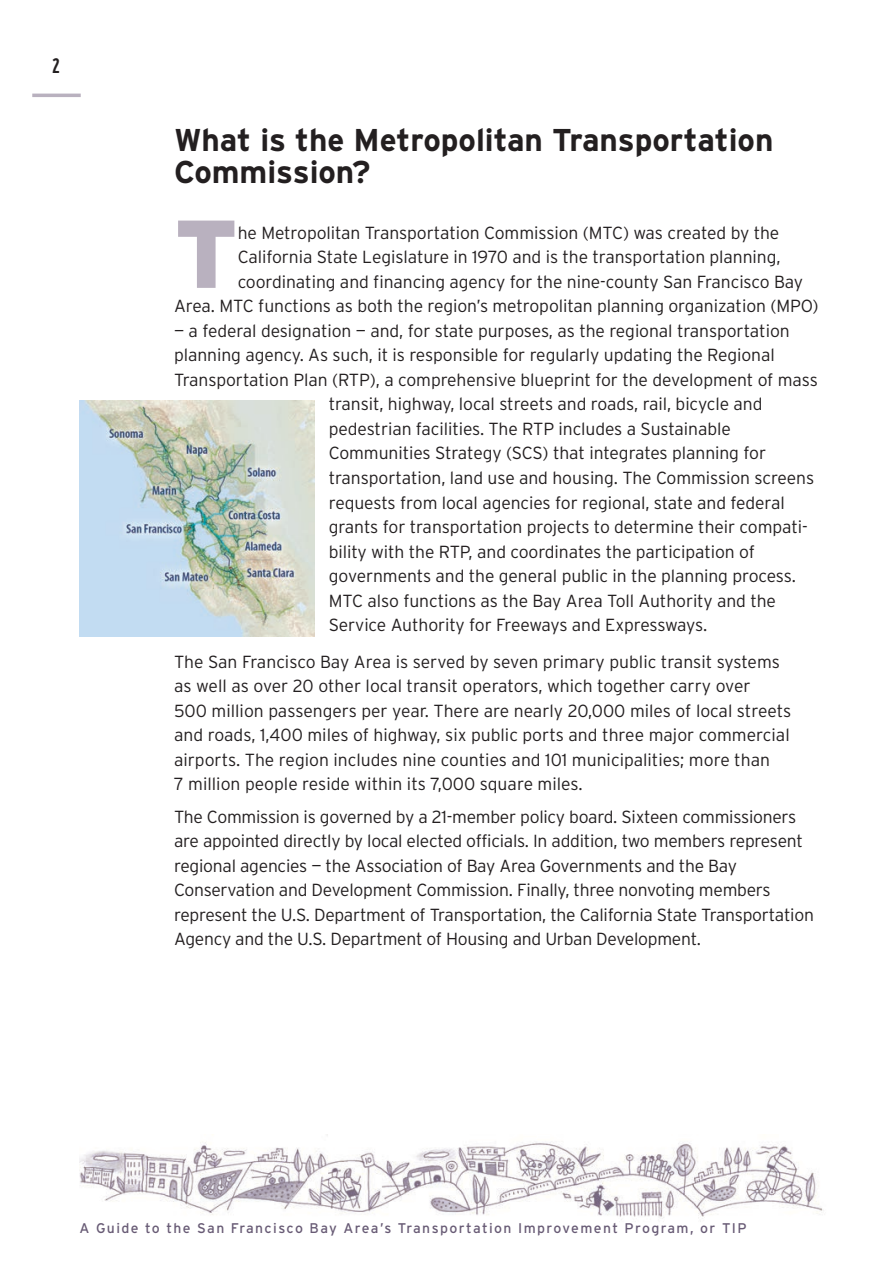
<style>
.page{position:relative;width:881px;height:1261px;background:#fff}
.page>*{position:absolute;margin:0;border:0;box-sizing:border-box;transform-origin:0 0}
.t1{font:900 96.08px "Interstate";color:#b9b1bf}
.t2{font:700 31.5px/31.5px "Interstate";color:#231f20}
.t3{font:31.5px "Triplex Cond";color:#231f20}
.t4{font:300 17.5px/24.5px "Interstate";letter-spacing:-.005em;color:#231f20}
.t5{font:14px "Interstate";letter-spacing:.1em;color:#685b75}
</style>
<div class="page">
<hr style="left:32px;top:94px;width:49px;height:3px;background:#b9b1bf">
<img style="left:80px;top:1134px;width:744px;height:88px">
<img style="left:80px;top:400px;width:235px;height:237px">
<h2 class="t3" style="left:52px;top:44px;width:9px">2</h2>
<h2 class="t2" style="left:174px;top:127px;width:601px">What is the Metropolitan Transportation<br>Commission?</h2>
<h1 class="t1" style="left:174px;top:198px;width:66px">T</h1>
<p class="t4" style="left:238px;top:222px;width:543px">he Metropolitan Transportation Commission (MTC) was created by the</p>
<p class="t4" style="left:238px;top:246px;width:544px">California State Legislature in 1970 and is the transportation planning,</p>
<p class="t4" style="left:238px;top:271px;width:567px">coordinating and financing agency for the nine-county San Francisco Bay</p>
<p class="t4" style="left:174px;top:295px;width:646px">Area. MTC functions as both the region’s metropolitan planning organization (MPO)</p>
<p class="t4" style="left:174px;top:320px;width:617px">— a federal designation — and, for state purposes, as the regional transportation</p>
<p class="t4" style="left:174px;top:344px;width:602px">planning agency. As such, it is responsible for regularly updating the Regional</p>
<p class="t4" style="left:174px;top:369px;width:645px">Transportation Plan (RTP), a comprehensive blueprint for the development of mass</p>
<p class="t4" style="left:329px;top:393px;width:435px">transit, highway, local streets and roads, rail, bicycle and</p>
<p class="t4" style="left:329px;top:418px;width:403px">pedestrian facilities. The RTP includes a Sustainable</p>
<p class="t4" style="left:329px;top:442px;width:439px">Communities Strategy (SCS) that integrates planning for</p>
<p class="t4" style="left:329px;top:467px;width:487px">transportation, land use and housing. The Commission screens</p>
<p class="t4" style="left:329px;top:491px;width:457px">requests from local agencies for regional, state and federal</p>
<p class="t4" style="left:329px;top:516px;width:480px">grants for transportation projects to determine their com pati -</p>
<p class="t4" style="left:329px;top:540px;width:428px">bility with the RTP, and coordinates the participation of</p>
<p class="t4" style="left:329px;top:565px;width:469px">governments and the general public in the planning process.</p>
<p class="t4" style="left:329px;top:589px;width:449px">MTC also functions as the Bay Area Toll Authority and the</p>
<p class="t4" style="left:329px;top:614px;width:380px">Service Authority for Freeways and Expressways.</p>
<p class="t4" style="left:174px;top:651px;width:619px">The San Francisco Bay Area is served by seven primary public transit systems as well as over 20 other local transit operators, which together carry over<br>500 million passengers per year. There are nearly 20,000 miles of local streets and roads, 1,400 miles of highway, six public ports and three major commercial airports. The region includes nine counties and 101 municipalities; more than<br>7 million people reside within its 7,000 square miles.</p>
<p class="t4" style="left:174px;top:805px;width:641px">The Commission is governed by a 21-member policy board. Sixteen commissioners are appointed directly by local elected officials. In addition, two members represent regional agencies — the Association of Bay Area Governments and the Bay Conservation and Development Commission. Finally, three nonvoting members represent the U.S. Department of Transportation, the California State Transportation Agency and the U.S. Department of Housing and Urban Development.</p>
<p class="t5" style="left:80px;top:1223px;width:668px">A Guide to the San Francisco Bay Area’s Transportation Improvement Program, or TIP</p>
</div>
